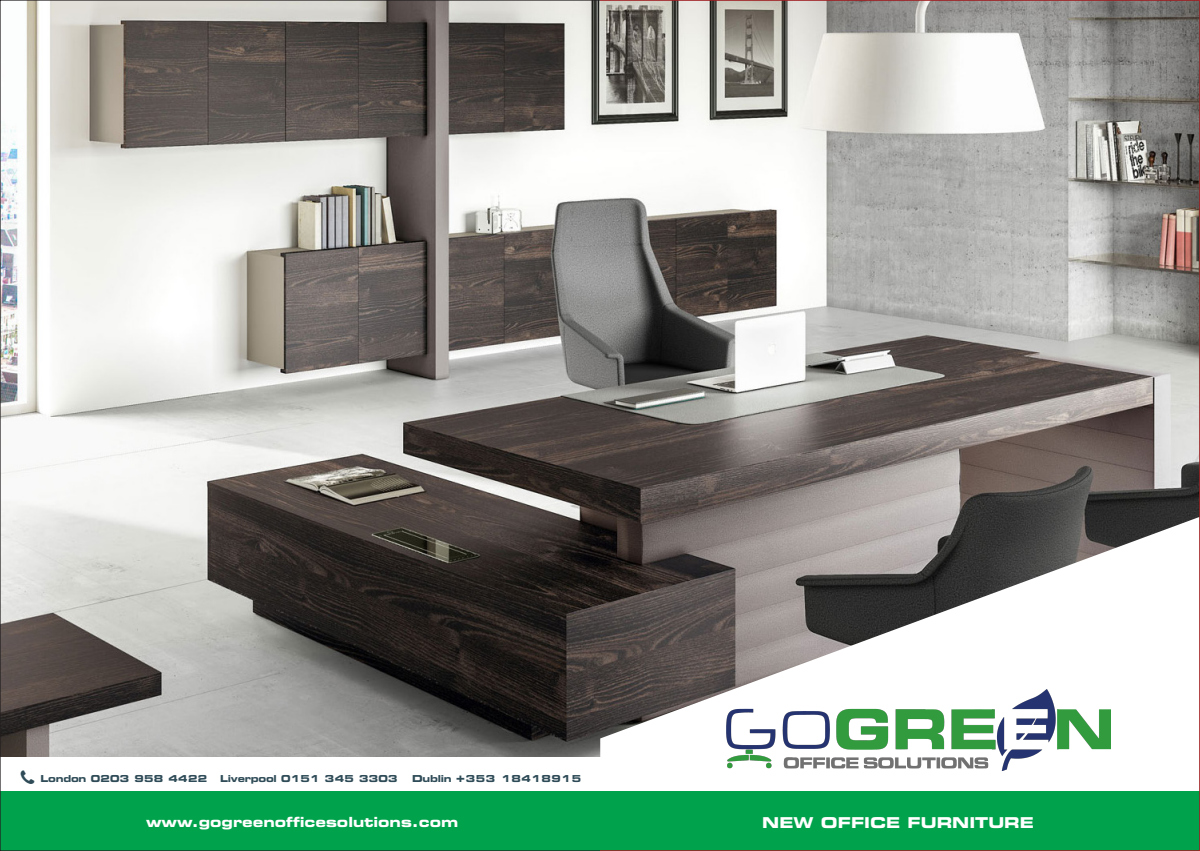
<style>
.page{position:relative;width:1200px;height:851px;background:#fff}
.page>*{position:absolute;margin:0;border:0;box-sizing:border-box;transform-origin:0 0}
.t1{font:15px "Eurostile LT Pro Bold Ex 2";color:#fff}
.t2{font:14px "Eurostile LT Pro Bold Ex 2";color:#fff}
.t3{font:9.6px "Eurostile LT Pro Bold Ex 2";color:#2e4b57}
.t4{font:9.6px "Eurostile LT Pro Bold Ex 2";letter-spacing:.06em;color:#2e4b57}
.t5{font:9.6px "Eurostile LT Pro Bold Ex 2";letter-spacing:.025em;color:#2e4b57}
</style>
<div class="page">
<img style="left:2px;top:2px;width:1195px;height:755px">
<svg style="left:600px;top:516px;width:597px;height:241px"></svg>
<img style="left:726px;top:689px;width:384px;height:82px">
<div style="left:0;top:790px;width:1199px;height:60px;background:#00a34c"></div>
<hr style="left:600px;top:0;width:599px;height:1px;background:#ee1d23">
<hr style="left:1199px;top:0;width:1px;height:850px;background:#ee1d23">
<hr style="left:600px;top:850px;width:599px;height:1px;background:#ee1d23">
<p class="t5" style="left:41px;top:771px;width:168px">London 0203 958 4422</p>
<p class="t3" style="left:220px;top:771px;width:179px">Liverpool 0151 345 3303</p>
<p class="t4" style="left:412px;top:771px;width:170px">Dublin +353 18418915</p>
<p class="t2" style="left:146px;top:812px;width:313px">www.gogreenofficesolutions.com</p>
<p class="t1" style="left:762px;top:811px;width:273px">NEW OFFICE FURNITURE</p>
</div>
